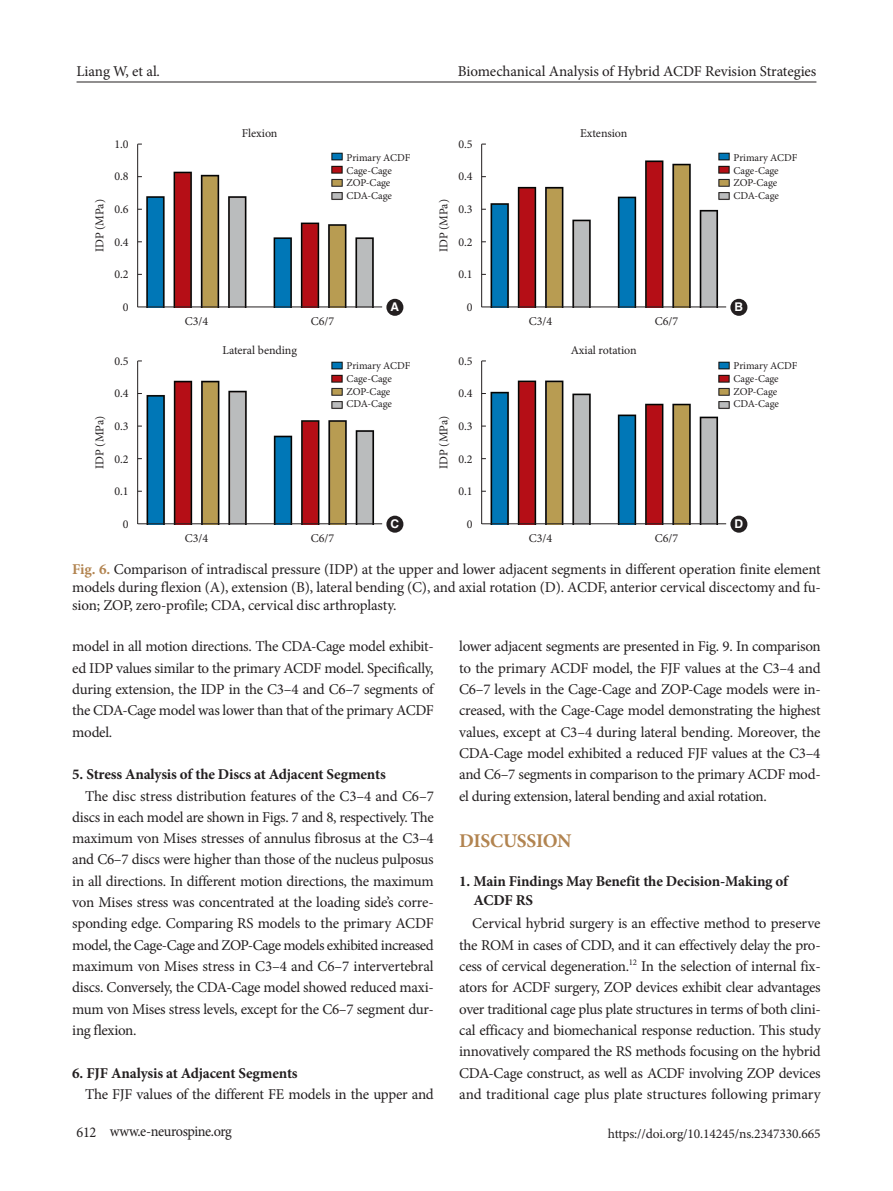
<style>
.page{position:relative;width:893px;height:1191px;background:#fff}
.page>*{position:absolute;margin:0;border:0;box-sizing:border-box;transform-origin:0 0}
.대제목{font:700 19.5px "Minion Pro";letter-spacing:-.02em;color:#b28450}
.본문{font:15px/21.3px "Minion Pro";letter-spacing:-.015em;color:#231f20;text-align:justify}
.표그림캡션{font:15px/18px "Minion Pro";letter-spacing:-.01em;color:#231f20;text-align:justify}
.중제목{font:700 15px/19.2px "Minion Pro";letter-spacing:-.01em;color:#231f20}
.본문-2{font:15px "Minion Pro";letter-spacing:-.015em;color:#231f20;scale:.95 1}
.t1{font:13.5px "Minion Pro";letter-spacing:-.01em;color:#231f20}
.그림_지문_8pt{font:12px "Minion Pro";letter-spacing:-.005em;color:#231f20}
.t2{font:700 12px "Helvetica LT Std";color:#fff}
.그림_지문_8pt-2{font:10.5px "Minion Pro";letter-spacing:-.01em;color:#231f20}
.s1{font-weight:700;color:#b28450}
</style>
<div class="page">
<hr style="left:77px;top:82px;width:739px;height:1px;background:#231f20">
<img style="left:138px;top:145px;width:236px;height:161px">
<div style="left:386px;top:299px;width:17px;height:17px;background:#231f20;border-radius:50%"></div>
<hr style="left:137px;top:144px;width:1px;height:163px;background:#231f20">
<hr style="left:138px;top:306px;width:244px;height:1px;background:#231f20">
<img style="left:330px;top:151px;width:15px;height:52px">
<img style="left:138px;top:362px;width:237px;height:161px">
<div style="left:386px;top:515px;width:17px;height:17px;background:#231f20;border-radius:50%"></div>
<hr style="left:137px;top:361px;width:1px;height:163px;background:#231f20">
<hr style="left:138px;top:523px;width:244px;height:1px;background:#231f20">
<img style="left:330px;top:361px;width:15px;height:50px">
<img style="left:482px;top:362px;width:237px;height:161px">
<div style="left:730px;top:515px;width:17px;height:17px;background:#231f20;border-radius:50%"></div>
<hr style="left:481px;top:361px;width:1px;height:163px;background:#231f20">
<hr style="left:482px;top:523px;width:244px;height:1px;background:#231f20">
<img style="left:717px;top:361px;width:13px;height:50px">
<img style="left:482px;top:145px;width:237px;height:161px">
<div style="left:730px;top:299px;width:17px;height:17px;background:#231f20;border-radius:50%"></div>
<hr style="left:481px;top:144px;width:1px;height:163px;background:#231f20">
<hr style="left:482px;top:306px;width:244px;height:1px;background:#231f20">
<img style="left:717px;top:151px;width:13px;height:52px">
<p class="본문" style="left:77px;top:61px;width:85px">Liang W, et al.</p>
<p class="본문" style="left:458px;top:61px;width:360px">Biomechanical Analysis of Hybrid ACDF Revision Strategies</p>
<p class="그림_지문_8pt" style="left:92px;top:252px;width:54px;rotate:-90deg">IDP (MPa)</p>
<p class="그림_지문_8pt" style="left:115px;top:136px;width:16px">1.0</p>
<p class="그림_지문_8pt" style="left:115px;top:168px;width:16px">0.8</p>
<p class="그림_지문_8pt" style="left:115px;top:201px;width:16px">0.6</p>
<p class="그림_지문_8pt" style="left:115px;top:234px;width:16px">0.4</p>
<p class="그림_지문_8pt" style="left:115px;top:266px;width:16px">0.2</p>
<p class="그림_지문_8pt" style="left:123px;top:299px;width:7px">0</p>
<p class="그림_지문_8pt" style="left:92px;top:468px;width:54px;rotate:-90deg">IDP (MPa)</p>
<p class="그림_지문_8pt" style="left:115px;top:353px;width:16px">0.5</p>
<p class="그림_지문_8pt" style="left:115px;top:385px;width:16px">0.4</p>
<p class="그림_지문_8pt" style="left:115px;top:418px;width:16px">0.3</p>
<p class="그림_지문_8pt" style="left:115px;top:450px;width:16px">0.2</p>
<p class="그림_지문_8pt" style="left:115px;top:483px;width:16px">0.1</p>
<p class="그림_지문_8pt" style="left:123px;top:516px;width:7px">0</p>
<p class="그림_지문_8pt" style="left:242px;top:126px;width:37px">Flexion</p>
<p class="그림_지문_8pt-2" style="left:347px;top:151px;width:65px">Primary ACDF</p>
<p class="그림_지문_8pt-2" style="left:347px;top:163px;width:47px">Cage-Cage</p>
<p class="그림_지문_8pt-2" style="left:347px;top:176px;width:45px">ZOP-Cage</p>
<p class="그림_지문_8pt-2" style="left:347px;top:188px;width:47px">CDA-Cage</p>
<p class="그림_지문_8pt" style="left:185px;top:313px;width:25px">C3/4</p>
<p class="그림_지문_8pt" style="left:311px;top:313px;width:25px">C6/7</p>
<p class="그림_지문_8pt" style="left:222px;top:342px;width:76px">Lateral bending</p>
<p class="t2" style="left:391px;top:300px;width:10px">A</p>
<p class="그림_지문_8pt-2" style="left:347px;top:359px;width:65px">Primary ACDF</p>
<p class="그림_지문_8pt-2" style="left:347px;top:372px;width:47px">Cage-Cage</p>
<p class="그림_지문_8pt-2" style="left:347px;top:384px;width:45px">ZOP-Cage</p>
<p class="그림_지문_8pt-2" style="left:347px;top:397px;width:47px">CDA-Cage</p>
<p class="그림_지문_8pt" style="left:185px;top:530px;width:25px">C3/4</p>
<p class="그림_지문_8pt" style="left:311px;top:530px;width:25px">C6/7</p>
<p class="t2" style="left:391px;top:516px;width:10px">C</p>
<p class="그림_지문_8pt" style="left:436px;top:252px;width:54px;rotate:-90deg">IDP (MPa)</p>
<p class="그림_지문_8pt" style="left:459px;top:136px;width:16px">0.5</p>
<p class="그림_지문_8pt" style="left:459px;top:168px;width:16px">0.4</p>
<p class="그림_지문_8pt" style="left:459px;top:201px;width:16px">0.3</p>
<p class="그림_지문_8pt" style="left:459px;top:234px;width:16px">0.2</p>
<p class="그림_지문_8pt" style="left:459px;top:266px;width:16px">0.1</p>
<p class="그림_지문_8pt" style="left:467px;top:299px;width:7px">0</p>
<p class="그림_지문_8pt" style="left:436px;top:468px;width:54px;rotate:-90deg">IDP (MPa)</p>
<p class="그림_지문_8pt" style="left:459px;top:353px;width:16px">0.5</p>
<p class="그림_지문_8pt" style="left:459px;top:385px;width:16px">0.4</p>
<p class="그림_지문_8pt" style="left:459px;top:418px;width:16px">0.3</p>
<p class="그림_지문_8pt" style="left:459px;top:450px;width:16px">0.2</p>
<p class="그림_지문_8pt" style="left:459px;top:483px;width:16px">0.1</p>
<p class="그림_지문_8pt" style="left:467px;top:516px;width:7px">0</p>
<p class="그림_지문_8pt" style="left:580px;top:126px;width:49px">Extension</p>
<p class="그림_지문_8pt" style="left:529px;top:313px;width:25px">C3/4</p>
<p class="그림_지문_8pt" style="left:655px;top:313px;width:25px">C6/7</p>
<p class="그림_지문_8pt" style="left:571px;top:342px;width:68px">Axial rotation</p>
<p class="그림_지문_8pt" style="left:529px;top:530px;width:25px">C3/4</p>
<p class="그림_지문_8pt" style="left:655px;top:530px;width:25px">C6/7</p>
<p class="그림_지문_8pt-2" style="left:734px;top:151px;width:65px">Primary ACDF</p>
<p class="그림_지문_8pt-2" style="left:734px;top:163px;width:47px">Cage-Cage</p>
<p class="그림_지문_8pt-2" style="left:734px;top:176px;width:45px">ZOP-Cage</p>
<p class="그림_지문_8pt-2" style="left:734px;top:188px;width:47px">CDA-Cage</p>
<p class="t2" style="left:735px;top:300px;width:10px">B</p>
<p class="그림_지문_8pt-2" style="left:734px;top:359px;width:65px">Primary ACDF</p>
<p class="그림_지문_8pt-2" style="left:734px;top:372px;width:47px">Cage-Cage</p>
<p class="그림_지문_8pt-2" style="left:734px;top:384px;width:45px">ZOP-Cage</p>
<p class="그림_지문_8pt-2" style="left:734px;top:397px;width:47px">CDA-Cage</p>
<p class="t2" style="left:735px;top:516px;width:10px">D</p>
<p class="표그림캡션" style="left:72px;top:560px;width:750px"><span class="s1">Fig. 6.</span> Comparison of intradiscal pressure (IDP) at the upper and lower adjacent segments in different operation finite element models during flexion (A), extension (B), lateral bending (C), and axial rotation (D). ACDF, anterior cervical discectomy and fu&shy;sion; ZOP, zero-profile; CDA, cervical disc arthroplasty.</p>
<p class="본문" style="left:72px;top:636px;width:363px">model in all motion directions. The CDA-Cage model exhibit&shy;ed IDP values similar to the primary ACDF model. Specifically, during extension, the IDP in the C3–4 and C6–7 segments of the CDA-Cage model was lower than that of the primary ACDF model.</p>
<p class="중제목" style="left:72px;top:764px;width:315px">5. Stress Analysis of the Discs at Adjacent Segments</p>
<p class="본문" style="left:72px;top:785px;width:363px;text-indent:13px">The disc stress distribution features of the C3–4 and C6–7 discs in each model are shown in Figs. 7 and 8, respectively. The maximum von Mises stresses of annulus fibrosus at the C3–4 and C6–7 discs were higher than those of the nucleus pulposus in all directions. In different motion directions, the maximum von Mises stress was concentrated at the loading side’s corre&shy;sponding edge. Comparing RS models to the primary ACDF model, the Cage-Cage and ZOP-Cage models exhibited increased maximum von Mises stress in C3–4 and C6–7 intervertebral discs. Conversely, the CDA-Cage model showed reduced maxi&shy;mum von Mises stress levels, except for the C6–7 segment dur&shy;ing flexion.</p>
<p class="중제목" style="left:72px;top:1063px;width:227px">6. FJF Analysis at Adjacent Segments</p>
<p class="본문" style="left:85px;top:1083px;width:350px">The FJF values of the different FE models in the upper and</p>
<p class="본문" style="left:459px;top:636px;width:363px">lower adjacent segments are presented in Fig. 9. In comparison to the primary ACDF model, the FJF values at the C3–4 and C6–7 levels in the Cage-Cage and ZOP-Cage models were in&shy;creased, with the Cage-Cage model demonstrating the highest values, except at C3–4 during lateral bending. Moreover, the CDA-Cage model exhibited a reduced FJF values at the C3–4 and C6–7 segments in comparison to the primary ACDF mod&shy;el during extension, lateral bending and axial rotation.</p>
<p class="대제목" style="left:459px;top:827px;width:114px">DISCUSSION</p>
<p class="중제목" style="left:473px;top:871px;width:316px;text-indent:-14px">1. Main Findings May Benefit the Decision-Making of<br>ACDF RS</p>
<p class="본문" style="left:459px;top:913px;width:363px;text-indent:13px">Cervical hybrid surgery is an effective method to preserve the ROM in cases of CDD, and it can effectively delay the pro&shy;cess of cervical degeneration.<sup>12</sup> In the selection of internal fix&shy;ators for ACDF surgery, ZOP devices exhibit clear advantages over traditional cage plus plate structures in terms of both clini&shy;cal efficacy and biomechanical response reduction. This study innovatively compared the RS methods focusing on the hybrid CDA-Cage construct, as well as ACDF involving ZOP devices and traditional cage plus plate structures following primary</p>
<p class="본문-2" style="left:77px;top:1121px;width:165px">612 www.e-neurospine.org</p>
<p class="t1" style="left:608px;top:1124px;width:214px">https://doi.org/10.14245/ns.2347330.665</p>
</div>
